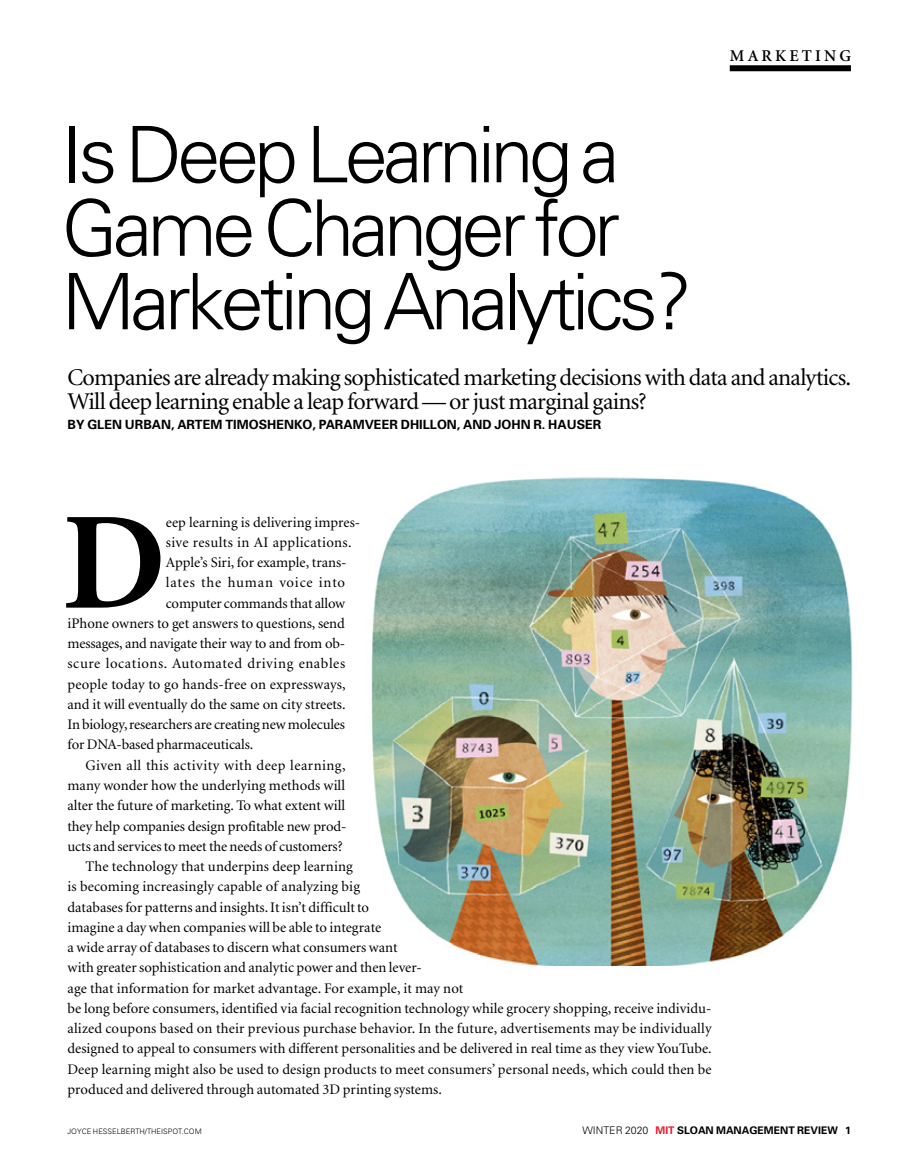
<style>
.page{position:relative;width:905px;height:1168px;background:#fff}
.page>*{position:absolute;margin:0;border:0;box-sizing:border-box;transform-origin:0 0}
.t1{font:700 139.2px "Minion";color:#000}
.t2{font:300 78px/73.5px "Univers";letter-spacing:-.06em;color:#000}
.t3{font:24px/24px "Minion";letter-spacing:-.03em;color:#000}
.t4{font:600 16.5px "Minion";letter-spacing:.19em;color:#000}
.t5{font:14.7px "Minion";color:#000}
.t6{font:14.7px "Minion";letter-spacing:.04em;color:#000}
.t7{font:14.7px "Minion";letter-spacing:.03em;color:#000}
.t8{font:14.7px "Minion";letter-spacing:.025em;color:#000}
.t9{font:14.7px "Minion";letter-spacing:.055em;color:#000}
.t10{font:700 12.75px "Univers";color:#000}
.t11{font:700 10.5px "Univers";color:#000}
.t12{font:300 7.5px "Univers";color:#000}
.s1{font-weight:300}
.s2{color:#ed1b2f}
</style>
<div class="page">
<img style="left:371px;top:477px;width:482px;height:488px">
<div style="left:729px;top:65px;width:121px;height:6px;background:#000"></div>
<h2 class="t2" style="left:62px;top:116px;width:632px">Is Deep Learning a<br>Game Changer for<br>Marketing Analytics?</h2>
<p class="t4" style="left:730px;top:47px;width:122px">MARKETING</p>
<h3 class="t3" style="left:68px;top:366px;width:785px">Companies are already making sophisticated marketing decisions with data and analytics.<br>Will deep learning enable a leap forward — or just marginal gains?</h3>
<p class="t10" style="left:68px;top:416px;width:535px">BY GLEN URBAN, ARTEM TIMOSHENKO, PARAMVEER DHILLON, AND JOHN R. HAUSER</p>
<h1 class="t1" style="left:62px;top:492px;width:105px">D</h1>
<p class="t5" style="left:166px;top:515px;width:196px">eep learning is delivering impres-</p>
<p class="t8" style="left:166px;top:535px;width:187px">sive results in AI applications.</p>
<p class="t5" style="left:166px;top:555px;width:182px">Apple’s Siri, for example, trans-</p>
<p class="t9" style="left:166px;top:575px;width:181px">lates the human voice into</p>
<p class="t5" style="left:166px;top:596px;width:181px">computer commands that allow</p>
<p class="t5" style="left:68px;top:616px;width:279px">iPhone owners to get answers to questions, send</p>
<p class="t5" style="left:68px;top:636px;width:279px">messages, and navigate their way to and from ob-</p>
<p class="t6" style="left:68px;top:656px;width:279px">scure locations. Automated driving enables</p>
<p class="t5" style="left:68px;top:677px;width:279px">people today to go hands-free on expressways,</p>
<p class="t5" style="left:68px;top:697px;width:279px">and it will eventually do the same on city streets.</p>
<p class="t5" style="left:68px;top:717px;width:279px">In biology, researchers are creating new molecules</p>
<p class="t5" style="left:68px;top:737px;width:187px">for DNA-based pharmaceuticals.</p>
<p class="t7" style="left:86px;top:758px;width:262px">Given all this activity with deep learning,</p>
<p class="t5" style="left:68px;top:778px;width:279px">many wonder how the underlying methods will</p>
<p class="t5" style="left:68px;top:798px;width:279px">alter the future of marketing. To what extent will</p>
<p class="t5" style="left:68px;top:818px;width:280px">they help companies design profitable new prod-</p>
<p class="t5" style="left:68px;top:839px;width:276px">ucts and services to meet the needs of customers?</p>
<p class="t5" style="left:86px;top:859px;width:269px">The technology that underpins deep learning</p>
<p class="t5" style="left:68px;top:879px;width:294px">is becoming increasingly capable of analyzing big</p>
<p class="t5" style="left:68px;top:899px;width:303px">databases for patterns and insights. It isn’t difficult to</p>
<p class="t5" style="left:68px;top:920px;width:315px">imagine a day when companies will be able to integrate</p>
<p class="t5" style="left:68px;top:940px;width:331px">a wide array of databases to discern what consumers want</p>
<p class="t5" style="left:68px;top:960px;width:355px">with greater sophistication and analytic power and then lever-</p>
<p class="t5" style="left:68px;top:980px;width:397px">age that information for market advantage. For example, it may not</p>
<p class="t5" style="left:68px;top:1001px;width:645px">be long before consumers, identified via facial recognition technology while grocery shopping, receive individu-</p>
<p class="t5" style="left:68px;top:1021px;width:645px">alized coupons based on their previous purchase behavior. In the future, advertisements may be individually</p>
<p class="t5" style="left:68px;top:1041px;width:645px">designed to appeal to consumers with different personalities and be delivered in real time as they view YouTube.</p>
<p class="t5" style="left:68px;top:1061px;width:645px">Deep learning might also be used to design products to meet consumers’ personal needs, which could then be</p>
<p class="t5" style="left:68px;top:1082px;width:376px">produced and delivered through automated 3D printing systems.</p>
<p class="t12" style="left:68px;top:1127px;width:136px">JOYCE HESSELBERTH/THEISPOT.COM</p>
<p class="t11" style="left:582px;top:1124px;width:270px"><span class="s1">WINTER 2020</span> <span class="s2">MIT</span> SLOAN MANAGEMENT REVIEW 1</p>
</div>
